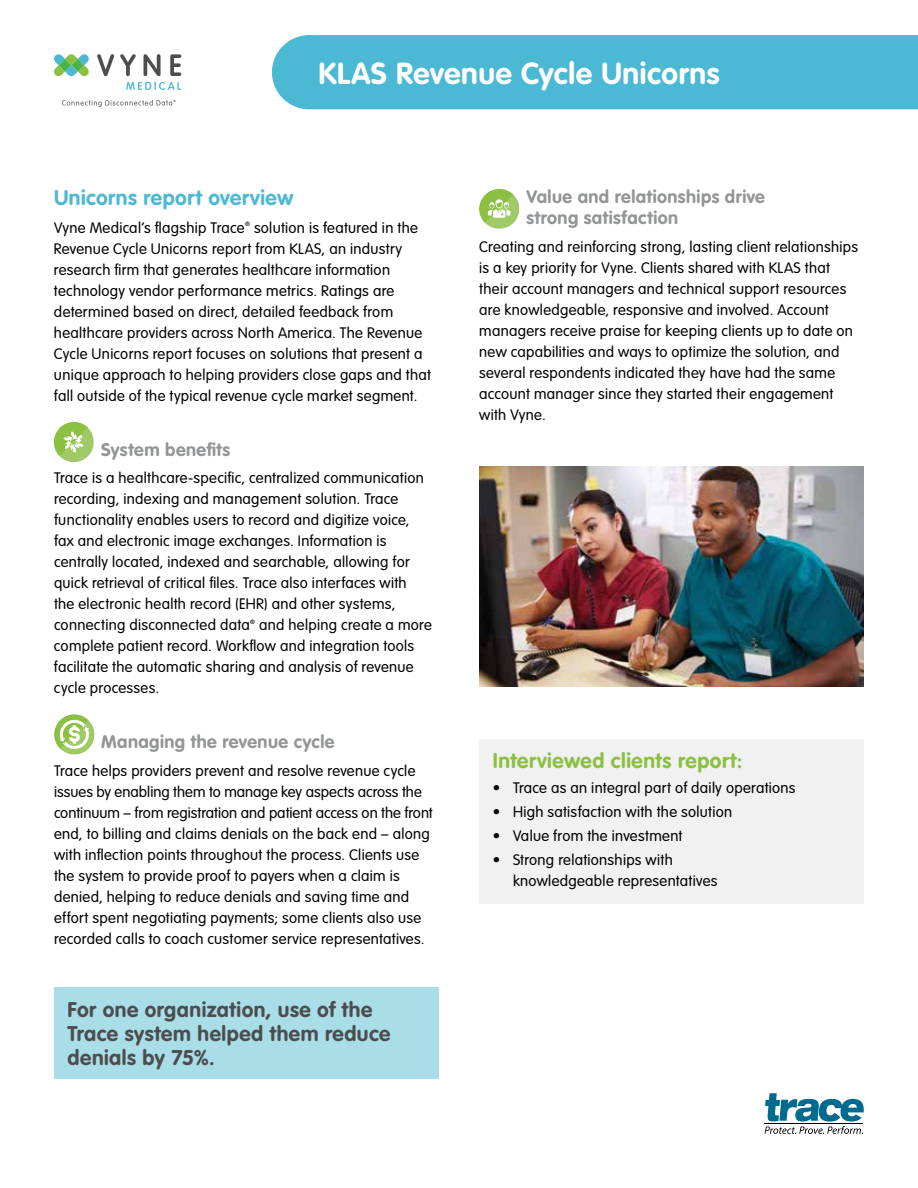
<style>
.page{position:relative;width:918px;height:1188px;background:#fff}
.page>*{position:absolute;margin:0;border:0;box-sizing:border-box;transform-origin:0 0}
.t1{font:700 30px "VAG Rounded Std";letter-spacing:.02em;color:#fff}
.t2{font:700 21px/24px "VAG Rounded Std";letter-spacing:.025em;color:#4d4d4f}
.t3{font:700 21px "VAG Rounded Std";letter-spacing:.025em;color:#8bc043}
.t4{font:700 21px "VAG Rounded Std";letter-spacing:.025em;color:#4cb9d4}
.t5{font:700 18px/21px "VAG Rounded Std";letter-spacing:.025em;color:#939598}
.t6{font:300 15px/21px "VAG Rounded Std";letter-spacing:.02em;color:#000}
.t7{font:300 6.15px "VAG Rounded Std";color:#000}
</style>
<div class="page">
<svg style="left:765px;top:1093px;width:99px;height:41px"></svg>
<hr style="left:764px;top:1124px;width:99px;height:1px;background:#000">
<svg style="left:54px;top:54px;width:35px;height:23px"></svg>
<svg style="left:126px;top:82px;width:55px;height:8px"></svg>
<svg style="left:97px;top:54px;width:17px;height:22px"></svg>
<svg style="left:120px;top:54px;width:16px;height:22px"></svg>
<svg style="left:144px;top:54px;width:17px;height:22px"></svg>
<svg style="left:170px;top:54px;width:11px;height:22px"></svg>
<svg style="left:62px;top:100px;width:114px;height:7px"></svg>
<div style="left:272px;top:35px;width:646px;height:74px;background:#4cb9d4"></div>
<div style="left:54px;top:988px;width:385px;height:91px;background:#a9dee8"></div>
<img style="left:479px;top:467px;width:385px;height:219px">
<div style="left:479px;top:739px;width:385px;height:165px;background:#f1f1f2"></div>
<svg style="left:54px;top:422px;width:40px;height:40px"></svg>
<svg style="left:54px;top:714px;width:40px;height:41px"></svg>
<svg style="left:479px;top:189px;width:40px;height:40px"></svg>
<h1 class="t1" style="left:319px;top:56px;width:403px">KLAS Revenue Cycle Unicorns</h1>
<h2 class="t4" style="left:54px;top:185px;width:241px">Unicorns report overview</h2>
<p class="t6" style="left:54px;top:218px;width:192px">Vyne Medical’s flagship Trace</p>
<p class="t7" style="left:245px;top:221px;width:6px">®</p>
<p class="t6" style="left:54px;top:218px;width:379px;text-indent:200px">solution is featured in the Revenue Cycle Unicorns report from KLAS, an industry research firm that generates healthcare information technology vendor performance metrics. Ratings are determined based on direct, detailed feedback from healthcare providers across North America. The Revenue Cycle Unicorns report focuses on solutions that present a unique approach to helping providers close gaps and that fall outside of the typical revenue cycle market segment.</p>
<p class="t5" style="left:101px;top:440px;width:131px">System benefits</p>
<p class="t6" style="left:54px;top:468px;width:371px">Trace is a healthcare-specific, centralized communication recording, indexing and management solution. Trace functionality enables users to record and digitize voice, fax and electronic image exchanges. Information is centrally located, indexed and searchable, allowing for quick retrieval of critical files. Trace also interfaces with the electronic health record (EHR) and other systems, connecting disconnected data</p>
<p class="t6" style="left:54px;top:615px;width:379px;text-indent:205px">and helping create a more complete patient record. Workflow and integration tools facilitate the automatic sharing and analysis of revenue cycle processes.</p>
<p class="t5" style="left:101px;top:732px;width:235px">Managing the revenue cycle</p>
<p class="t6" style="left:54px;top:761px;width:380px">Trace helps providers prevent and resolve revenue cycle issues by enabling them to manage key aspects across the continuum – from registration and patient access on the front end, to billing and claims denials on the back end – along with inflection points throughout the process. Clients use the system to provide proof to payers when a claim is denied, helping to reduce denials and saving time and effort spent negotiating payments; some clients also use recorded calls to coach customer service representatives.</p>
<p class="t7" style="left:250px;top:618px;width:6px">®</p>
<h2 class="t2" style="left:68px;top:999px;width:324px">For one organization, use of the<br>Trace system helped them reduce denials by 75%.</h2>
<p class="t5" style="left:526px;top:187px;width:240px">Value and relationships drive strong satisfaction</p>
<p class="t6" style="left:479px;top:236px;width:380px">Creating and reinforcing strong, lasting client relationships is a key priority for Vyne. Clients shared with KLAS that their account managers and technical support resources are knowledgeable, responsive and involved. Account managers receive praise for keeping clients up to date on new capabilities and ways to optimize the solution, and several respondents indicated they have had the same account manager since they started their engagement with Vyne.</p>
<h2 class="t3" style="left:493px;top:749px;width:251px">Interviewed clients report:</h2>
<p class="t6" style="left:493px;top:778px;width:304px">• Trace as an integral part of daily operations</p>
<p class="t6" style="left:493px;top:802px;width:241px">• High satisfaction with the solution</p>
<p class="t6" style="left:493px;top:826px;width:191px">• Value from the investment</p>
<p class="t6" style="left:513px;top:850px;width:206px;text-indent:-20px">• Strong relationships with knowledgeable representatives</p>
</div>
